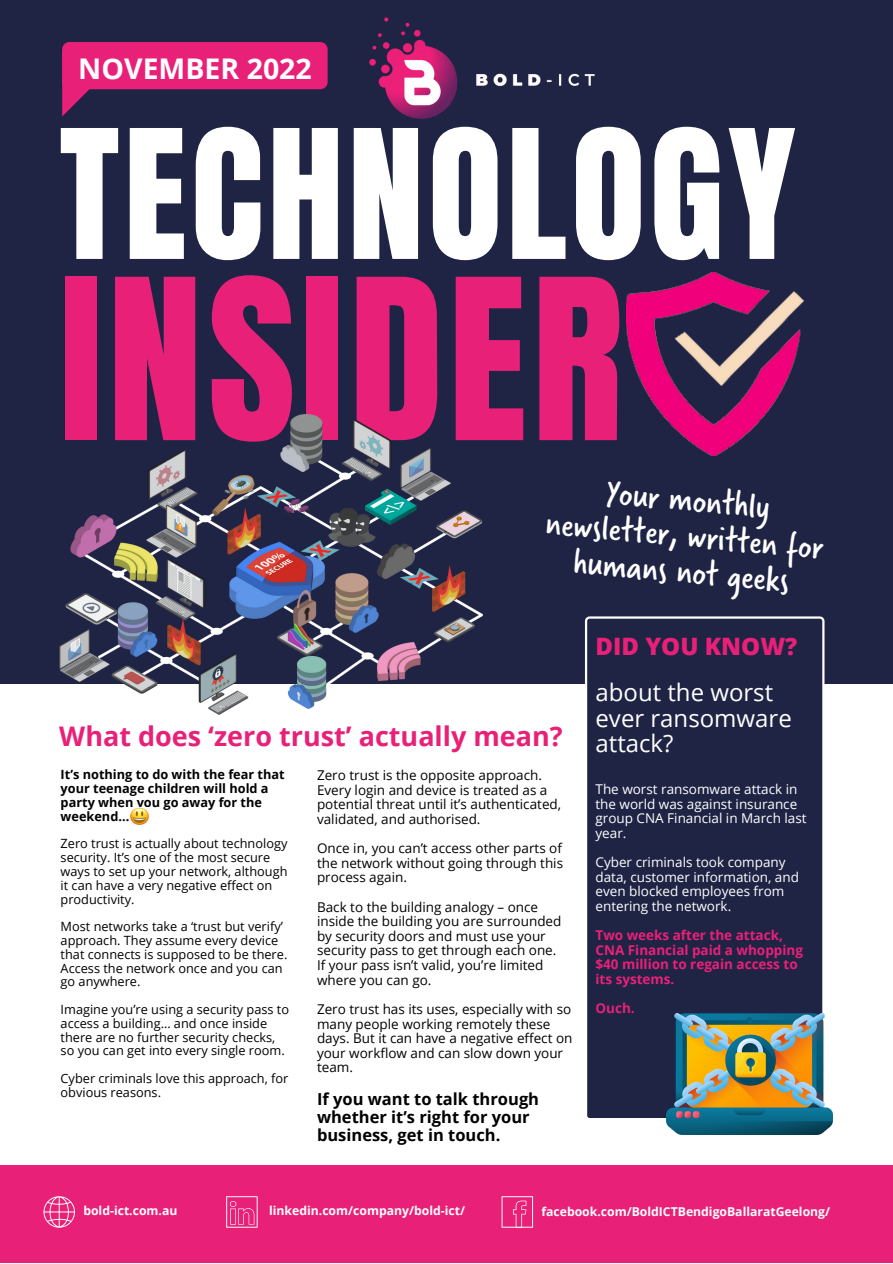
<style>
.page{position:relative;width:893px;height:1264px;background:#fff}
.page>*{position:absolute;margin:0;border:0;box-sizing:border-box;transform-origin:0 0}
.t1{font:190.05px "Anton";letter-spacing:.03em;color:#e92078}
.t2{font:152.4px "Anton";letter-spacing:.03em;color:#fff}
.t3{font:37.5px/36px "Verveine";color:#fff;text-align:center}
.t4{font:700 28.5px "Open Sans";color:#fff}
.t5{font:700 27px "Open Sans";color:#e92078}
.t6{font:24px/25.8px "Open Sans";color:#fff}
.t7{font:800 24px "Open Sans";color:#e92078}
.t8{font:700 16.5px/18px "Open Sans";color:#000}
.t9{font:13.5px/14.5px "Open Sans";color:#000}
.t10{font:13.5px/14.5px "Open Sans";color:#fff}
.t11{font:700 13.5px/14.5px "Open Sans";color:#e92078}
.t12{font:12.75px/13.8px "Open Sans";color:#000}
.t13{font:700 12.75px/13.8px "Open Sans";color:#000}
.t14{font:700 12.15px "Open Sans";color:#fff}
</style>
<div class="page">
<div style="left:0;top:1165px;width:892px;height:97px;background:#e92078"></div>
<div style="left:0;top:0;width:892px;height:683px;background:#1f2445"></div>
<div style="left:585px;top:616px;width:239px;height:502px;background:#1f2445"></div>
<div style="left:62px;top:42px;width:265px;height:47px;background:#e92078;border-radius:7px"></div>
<svg style="left:62px;top:52px;width:33px;height:65px"></svg>
<img style="left:626px;top:272px;width:177px;height:183px">
<img style="left:59px;top:415px;width:423px;height:300px">
<img style="left:666px;top:1013px;width:166px;height:121px">
<img style="left:130px;top:808px;width:19px;height:17px">
<img style="left:369px;top:17px;width:226px;height:102px">
<svg style="left:43px;top:1196px;width:32px;height:31px"></svg>
<svg style="left:501px;top:1196px;width:32px;height:31px"></svg>
<svg style="left:226px;top:1196px;width:32px;height:31px"></svg>
<h3 class="t4" style="left:78px;top:48px;width:235px">NOVEMBER 2022</h3>
<h2 class="t2" style="left:59px;top:85px;width:738px">TECHNOLOGY</h2>
<h1 class="t1" style="left:59px;top:224px;width:565px">INSIDER</h1>
<h3 class="t3" style="left:550px;top:469px;width:280px;rotate:5deg">Your monthly newsletter, written for humans not geeks</h3>
<h3 class="t5" style="left:59px;top:717px;width:505px">What does ‘zero trust’ actually mean?</h3>
<p class="t13" style="left:61px;top:767px;width:226px">It’s nothing to do with the fear that your teenage children will hold a party when you go away for the weekend...</p>
<p class="t12" style="left:61px;top:836px;width:228px">Zero trust is actually about technology security. It’s one of the most secure ways to set up your network, although it can have a very negative effect on productivity.</p>
<p class="t12" style="left:61px;top:919px;width:228px">Most networks take a ‘trust but verify’ approach. They assume every device that connects is supposed to be there.<br>Access the network once and you can go anywhere.</p>
<p class="t12" style="left:61px;top:1002px;width:230px">Imagine you’re using a security pass to access a building… and once inside there are no further security checks, so you can get into every single room.</p>
<p class="t12" style="left:61px;top:1071px;width:229px">Cyber criminals love this approach, for obvious reasons.</p>
<p class="t9" style="left:317px;top:767px;width:245px">Zero trust is the opposite approach.<br>Every login and device is treated as a potential threat until it’s authenticated, validated, and authorised.</p>
<p class="t9" style="left:317px;top:840px;width:247px;text-align:justify">Once in, you can’t access other parts of the network without going through this process again.</p>
<p class="t9" style="left:317px;top:899px;width:246px">Back to the building analogy – once inside the building you are surrounded by security doors and must use your security pass to get through each one.<br>If your pass isn’t valid, you’re limited where you can go.</p>
<p class="t9" style="left:317px;top:1001px;width:257px">Zero trust has its uses, especially with so many people working remotely these days. But it can have a negative effect on your workflow and can slow down your team.</p>
<p class="t8" style="left:317px;top:1089px;width:223px">If you want to talk through whether it’s right for your business, get in touch.</p>
<h3 class="t7" style="left:595px;top:629px;width:203px">DID YOU KNOW?</h3>
<h3 class="t6" style="left:595px;top:678px;width:198px">about the worst ever ransomware attack?</h3>
<p class="t10" style="left:595px;top:781px;width:212px">The worst ransomware attack in the world was against insurance group CNA Financial in March last year.</p>
<p class="t10" style="left:595px;top:854px;width:205px">Cyber criminals took company data, customer information, and even blocked employees from entering the network.</p>
<p class="t11" style="left:595px;top:927px;width:209px">Two weeks after the attack,<br>CNA Financial paid a whopping $40 million to regain access to its systems.</p>
<p class="t11" style="left:595px;top:1000px;width:41px">Ouch.</p>
<p class="t14" style="left:83px;top:1201px;width:96px">bold-ict.com.au</p>
<p class="t14" style="left:269px;top:1201px;width:197px">linkedin.com/company/bold-ict/</p>
<p class="t14" style="left:541px;top:1203px;width:290px">facebook.com/BoldICTBendigoBallaratGeelong/</p>
</div>
